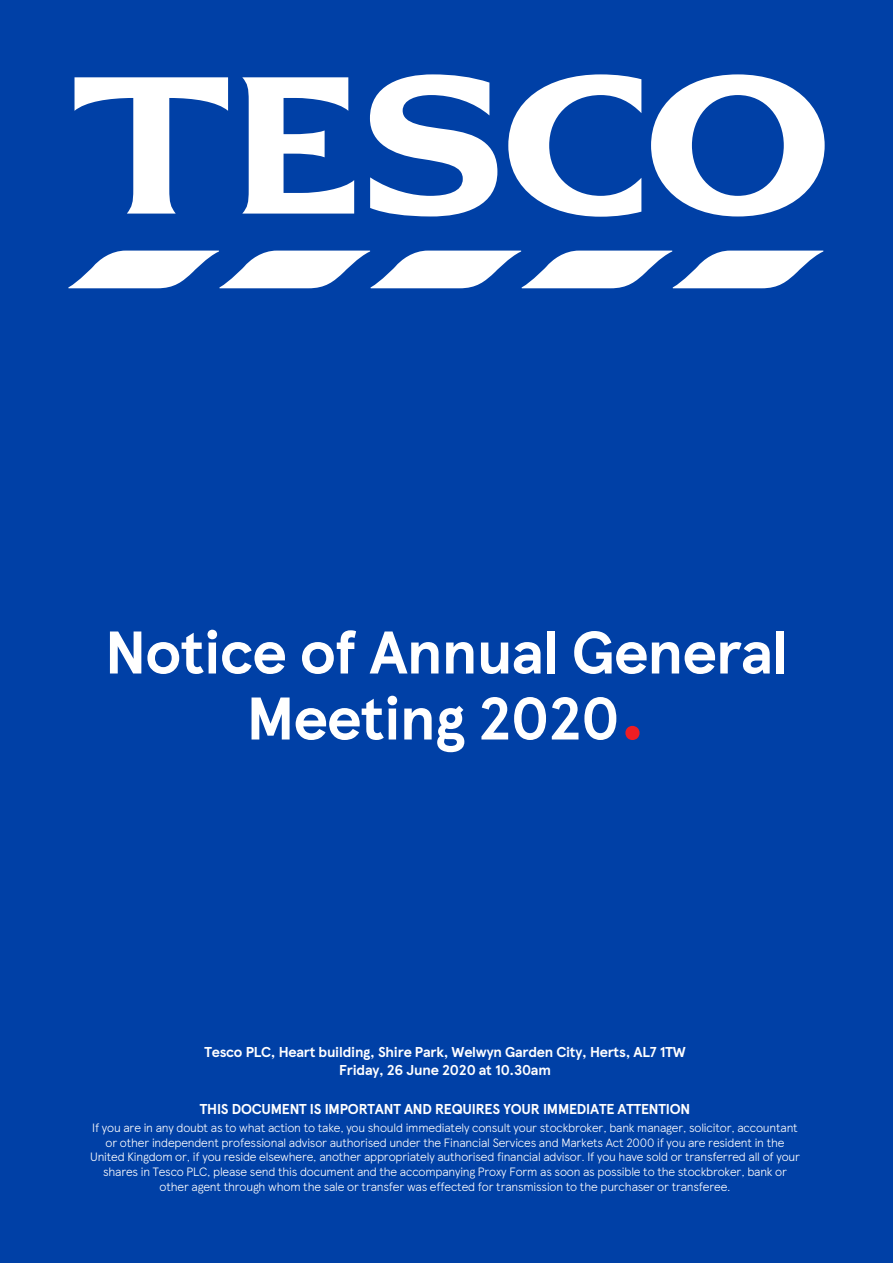
<style>
.page{position:relative;width:893px;height:1263px;background:#0040a6}
.page>*{position:absolute;margin:0;border:0;box-sizing:border-box;transform-origin:0 0}
.Cover-Title{font:700 60px/66px "TESCO Modern";letter-spacing:-.015em;color:#fff;text-align:center}
.Heading-1-Centre{font:700 14.25px "TESCO Modern";letter-spacing:-.015em;color:#fff}
.Bodytext-Centre{font:300 12px/14.7px "TESCO Modern";letter-spacing:-.015em;color:#fff;text-align:center}
.s1{font-size:84px;color:#ee1d23}
</style>
<div class="page">
<svg style="left:75px;top:74px;width:566px;height:143px"></svg>
<svg style="left:651px;top:74px;width:174px;height:142px"></svg>
<svg style="left:68px;top:251px;width:755px;height:37px"></svg>
<p class="Cover-Title" style="left:105px;top:616px;width:684px">Notice of Annual General<br>Meeting 2020<span class="s1">.</span></p>
<p class="Heading-1-Centre" style="left:204px;top:1041px;width:483px">Tesco PLC, Heart building, Shire Park, Welwyn Garden City, Herts, AL7 1TW</p>
<p class="Heading-1-Centre" style="left:339px;top:1059px;width:213px">Friday, 26 June 2020 at 10.30am</p>
<p class="Heading-1-Centre" style="left:200px;top:1098px;width:492px">THIS DOCUMENT IS IMPORTANT AND REQUIRES YOUR IMMEDIATE ATTENTION</p>
<p class="Bodytext-Centre" style="left:90px;top:1120px;width:711px">If you are in any doubt as to what action to take, you should immediately consult your stockbroker, bank manager, solicitor, accountant or other independent professional advisor authorised under the Financial Services and Markets Act 2000 if you are resident in the United Kingdom or, if you reside elsewhere, another appropriately authorised financial advisor. If you have sold or transferred all of your shares in Tesco PLC, please send this document and the accompanying Proxy Form as soon as possible to the stockbroker, bank or other agent through whom the sale or transfer was effected for transmission to the purchaser or transferee.</p>
</div>
